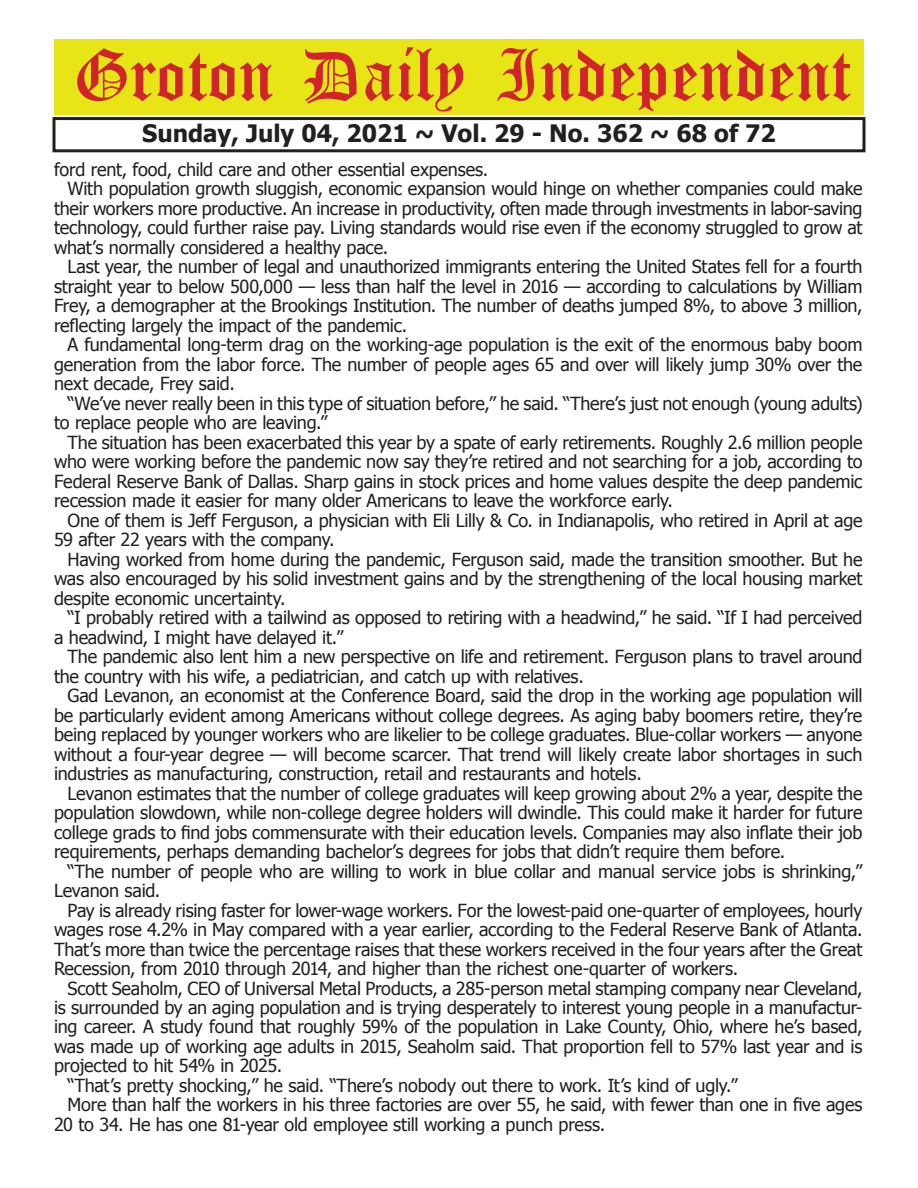
<style>
.page{position:relative;width:918px;height:1188px;background:#fff}
.page>*{position:absolute;margin:0;border:0;box-sizing:border-box;transform-origin:0 0}
.t1{font:54px "Old English Five";color:#d1232a}
.t2{font:700 24px "Tahoma";color:#231f20}
.t3{font:18px "Tahoma";letter-spacing:-.015em;color:#231f20}
</style>
<div class="page">
<div style="left:52px;top:117px;width:814px;height:35px;border:3px solid #231f20"></div>
<div style="left:54px;top:40px;width:810px;height:75px;background:#e7e515"></div>
<h1 class="t1" style="left:73px;top:50px;width:779px">Groton Daily Independent</h1>
<h2 class="t2" style="left:142px;top:116px;width:635px">Sunday, July 04, 2021 ~ Vol. 29 - No. 362 ~ 68 of 72</h2>
<p class="t3" style="left:54px;top:157px;width:436px">ford rent, food, child care and other essential expenses.</p>
<p class="t3" style="left:68px;top:177px;width:797px">With population growth sluggish, economic expansion would hinge on whether companies could make</p>
<p class="t3" style="left:54px;top:196px;width:810px">their workers more productive. An increase in productivity, often made through investments in labor-saving</p>
<p class="t3" style="left:54px;top:216px;width:810px">technology, could further raise pay. Living standards would rise even if the economy struggled to grow at</p>
<p class="t3" style="left:54px;top:235px;width:336px">what’s normally considered a healthy pace.</p>
<p class="t3" style="left:68px;top:255px;width:797px">Last year, the number of legal and unauthorized immigrants entering the United States fell for a fourth</p>
<p class="t3" style="left:54px;top:274px;width:810px">straight year to below 500,000 — less than half the level in 2016 — according to calculations by William</p>
<p class="t3" style="left:54px;top:294px;width:810px">Frey, a demographer at the Brookings Institution. The number of deaths jumped 8%, to above 3 million,</p>
<p class="t3" style="left:54px;top:313px;width:355px">reflecting largely the impact of the pandemic.</p>
<p class="t3" style="left:68px;top:333px;width:797px">A fundamental long-term drag on the working-age population is the exit of the enormous baby boom</p>
<p class="t3" style="left:54px;top:352px;width:810px">generation from the labor force. The number of people ages 65 and over will likely jump 30% over the</p>
<p class="t3" style="left:54px;top:372px;width:182px">next decade, Frey said.</p>
<p class="t3" style="left:68px;top:391px;width:797px">“We’ve never really been in this type of situation before,” he said. “There’s just not enough (young adults)</p>
<p class="t3" style="left:54px;top:411px;width:275px">to replace people who are leaving.”</p>
<p class="t3" style="left:68px;top:430px;width:796px">The situation has been exacerbated this year by a spate of early retirements. Roughly 2.6 million people</p>
<p class="t3" style="left:54px;top:450px;width:810px">who were working before the pandemic now say they’re retired and not searching for a job, according to</p>
<p class="t3" style="left:54px;top:469px;width:810px">Federal Reserve Bank of Dallas. Sharp gains in stock prices and home values despite the deep pandemic</p>
<p class="t3" style="left:54px;top:489px;width:621px">recession made it easier for many older Americans to leave the workforce early.</p>
<p class="t3" style="left:68px;top:508px;width:797px">One of them is Jeff Ferguson, a physician with Eli Lilly &amp; Co. in Indianapolis, who retired in April at age</p>
<p class="t3" style="left:54px;top:528px;width:282px">59 after 22 years with the company.</p>
<p class="t3" style="left:68px;top:547px;width:797px">Having worked from home during the pandemic, Ferguson said, made the transition smoother. But he</p>
<p class="t3" style="left:54px;top:567px;width:810px">was also encouraged by his solid investment gains and by the strengthening of the local housing market</p>
<p class="t3" style="left:54px;top:586px;width:233px">despite economic uncertainty.</p>
<p class="t3" style="left:68px;top:606px;width:797px">“I probably retired with a tailwind as opposed to retiring with a headwind,” he said. “If I had perceived</p>
<p class="t3" style="left:54px;top:625px;width:291px">a headwind, I might have delayed it.”</p>
<p class="t3" style="left:68px;top:645px;width:797px">The pandemic also lent him a new perspective on life and retirement. Ferguson plans to travel around</p>
<p class="t3" style="left:54px;top:664px;width:531px">the country with his wife, a pediatrician, and catch up with relatives.</p>
<p class="t3" style="left:68px;top:683px;width:797px">Gad Levanon, an economist at the Conference Board, said the drop in the working age population will</p>
<p class="t3" style="left:54px;top:703px;width:810px">be particularly evident among Americans without college degrees. As aging baby boomers retire, they’re</p>
<p class="t3" style="left:54px;top:722px;width:810px">being replaced by younger workers who are likelier to be college graduates. Blue-collar workers — anyone</p>
<p class="t3" style="left:54px;top:742px;width:810px">without a four-year degree — will become scarcer. That trend will likely create labor shortages in such</p>
<p class="t3" style="left:54px;top:761px;width:589px">industries as manufacturing, construction, retail and restaurants and hotels.</p>
<p class="t3" style="left:68px;top:781px;width:796px">Levanon estimates that the number of college graduates will keep growing about 2% a year, despite the</p>
<p class="t3" style="left:54px;top:800px;width:810px">population slowdown, while non-college degree holders will dwindle. This could make it harder for future</p>
<p class="t3" style="left:54px;top:820px;width:810px">college grads to find jobs commensurate with their education levels. Companies may also inflate their job</p>
<p class="t3" style="left:54px;top:839px;width:733px">requirements, perhaps demanding bachelor’s degrees for jobs that didn’t require them before.</p>
<p class="t3" style="left:68px;top:859px;width:796px">“The number of people who are willing to work in blue collar and manual service jobs is shrinking,”</p>
<p class="t3" style="left:54px;top:878px;width:108px">Levanon said.</p>
<p class="t3" style="left:68px;top:898px;width:796px">Pay is already rising faster for lower-wage workers. For the lowest-paid one-quarter of employees, hourly</p>
<p class="t3" style="left:54px;top:917px;width:810px">wages rose 4.2% in May compared with a year earlier, according to the Federal Reserve Bank of Atlanta.</p>
<p class="t3" style="left:54px;top:937px;width:810px">That’s more than twice the percentage raises that these workers received in the four years after the Great</p>
<p class="t3" style="left:54px;top:956px;width:686px">Recession, from 2010 through 2014, and higher than the richest one-quarter of workers.</p>
<p class="t3" style="left:68px;top:976px;width:797px">Scott Seaholm, CEO of Universal Metal Products, a 285-person metal stamping company near Cleveland,</p>
<p class="t3" style="left:54px;top:995px;width:810px">is surrounded by an aging population and is trying desperately to interest young people in a manufactur-</p>
<p class="t3" style="left:54px;top:1015px;width:810px">ing career. A study found that roughly 59% of the population in Lake County, Ohio, where he’s based,</p>
<p class="t3" style="left:54px;top:1034px;width:810px">was made up of working age adults in 2015, Seaholm said. That proportion fell to 57% last year and is</p>
<p class="t3" style="left:54px;top:1054px;width:230px">projected to hit 54% in 2025.</p>
<p class="t3" style="left:68px;top:1073px;width:672px">“That’s pretty shocking,” he said. “There’s nobody out there to work. It’s kind of ugly.”</p>
<p class="t3" style="left:68px;top:1093px;width:796px">More than half the workers in his three factories are over 55, he said, with fewer than one in five ages</p>
<p class="t3" style="left:54px;top:1112px;width:553px">20 to 34. He has one 81-year old employee still working a punch press.</p>
</div>
